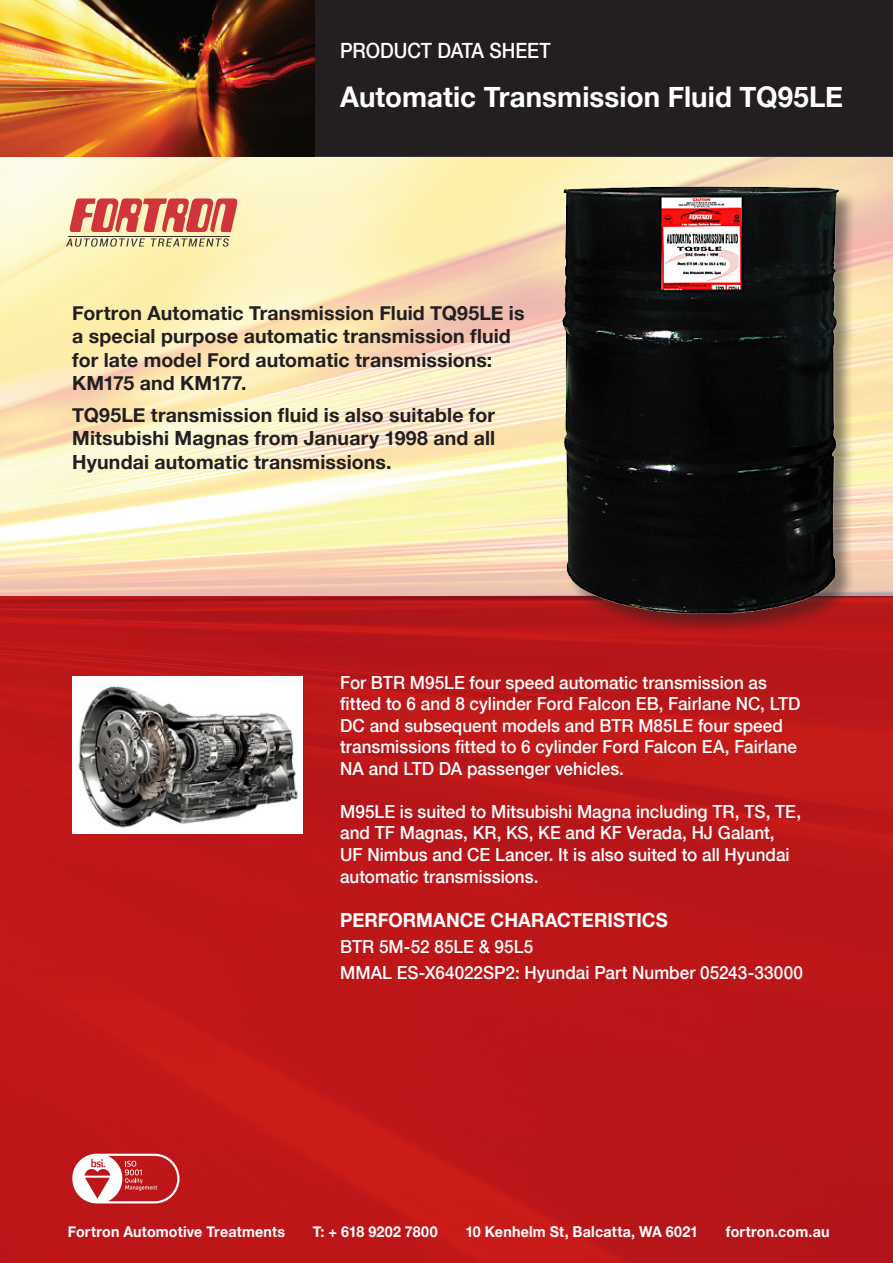
<style>
.page{position:relative;width:893px;height:1263px;background:#fff}
.page>*{position:absolute;margin:0;border:0;box-sizing:border-box;transform-origin:0 0}
.t1{font:700 28.5px "Helvetica Neue";letter-spacing:.005em;color:#fff}
.t2{font:500 21px "Helvetica Neue";color:#fff;scale:.9 1}
.t3{font:700 19.5px/23.4px "Helvetica Neue";letter-spacing:.005em;color:#231f20}
.t4{font:700 19.5px "Helvetica Neue";color:#fff;scale:.95 1}
.t5{font:500 18px/21.6px "Helvetica Neue";color:#fff;scale:.95 1}
.t6{font:700 15px "Helvetica Neue";letter-spacing:.015em;color:#fff;scale:.95 1}
</style>
<div class="page">
<div style="left:0;top:596px;width:893px;height:667px;background:linear-gradient(to right,#c1181a,#b91719)"></div>
<div style="left:313px;top:0;width:580px;height:156px;background:#231f20"></div>
<svg style="left:0;top:157px;width:893px;height:439px;background:#f9e6bb"></svg>
<div style="left:563px;top:187px;width:295px;height:446px;background:#231f20;opacity:.5"></div>
<img style="left:562px;top:187px;width:277px;height:426px">
<img style="left:0;top:0;width:314px;height:156px">
<img style="left:72px;top:677px;width:231px;height:156px">
<svg style="left:72px;top:1154px;width:107px;height:49px"></svg>
<p class="t2" style="left:340px;top:33px;width:235px">PRODUCT DATA SHEET</p>
<p class="t1" style="left:340px;top:75px;width:504px">Automatic Transmission Fluid TQ95LE</p>
<p class="t3" style="left:72px;top:302px;width:454px">Fortron Automatic Transmission Fluid TQ95LE is a special purpose automatic transmission fluid for late model Ford automatic transmissions:<br>KM175 and KM177.</p>
<p class="t3" style="left:72px;top:404px;width:424px;text-align:justify">TQ95LE transmission fluid is also suitable for Mitsubishi Magnas from January 1998 and all Hyundai automatic transmissions.</p>
<p class="t5" style="left:340px;top:670px;width:486px">For BTR M95LE four speed automatic transmission as fitted to 6 and 8 cylinder Ford Falcon EB, Fairlane NC, LTD DC and subsequent models and BTR M85LE four speed transmissions fitted to 6 cylinder Ford Falcon EA, Fairlane NA and LTD DA passenger vehicles.</p>
<p class="t5" style="left:340px;top:800px;width:487px">M95LE is suited to Mitsubishi Magna including TR, TS, TE, and TF Magnas, KR, KS, KE and KF Verada, HJ Galant, UF Nimbus and CE Lancer. It is also suited to all Hyundai automatic transmissions.</p>
<p class="t4" style="left:340px;top:905px;width:346px">PERFORMANCE CHARACTERISTICS</p>
<p class="t5" style="left:340px;top:935px;width:205px">BTR 5M-52 85LE &amp; 95L5</p>
<p class="t5" style="left:340px;top:961px;width:489px">MMAL ES-X64022SP2: Hyundai Part Number 05243-33000</p>
<p class="t6" style="left:68px;top:1220px;width:230px">Fortron Automotive Treatments</p>
<p class="t6" style="left:313px;top:1220px;width:133px">T: + 618 9202 7800</p>
<p class="t6" style="left:465px;top:1220px;width:247px">10 Kenhelm St, Balcatta, WA 6021</p>
<p class="t6" style="left:726px;top:1220px;width:111px">fortron.com.au</p>
</div>
